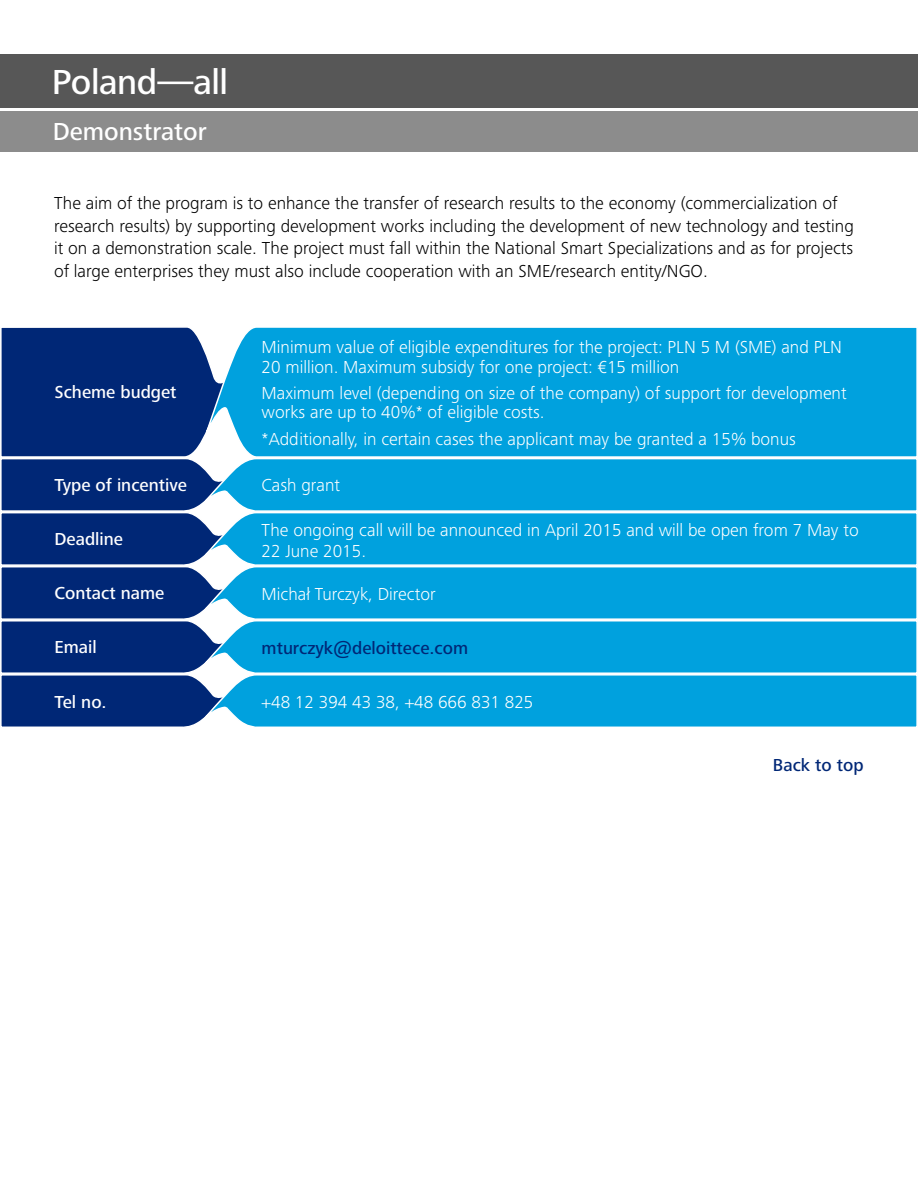
<style>
.page{position:relative;width:918px;height:1188px;background:#fff}
.page>*{position:absolute;margin:0;border:0;box-sizing:border-box;transform-origin:0 0}
.t1{font:500 36px "Frutiger Next Pro";letter-spacing:-.015em;color:#fff}
.t2{font:500 25.5px "Frutiger Next Pro";color:#fff}
.t3{font:300 18px/19.5px "Frutiger Next Pro";color:#fff}
.t4{font:300 18px/22.5px "Frutiger Next Pro";color:#000}
.t5{font:500 18px "Frutiger Next Pro";color:#fff}
.t6{font:500 18px "Frutiger Next Pro";color:#002776}
</style>
<div class="page">
<div style="left:0;top:54px;width:918px;height:54px;background:#575757"></div>
<div style="left:0;top:111px;width:918px;height:40px;background:#8c8c8c"></div>
<svg style="left:1px;top:327px;width:916px;height:400px;background:#128dca"></svg>
<h1 class="t1" style="left:52px;top:61px;width:178px">Poland—all</h1>
<h2 class="t2" style="left:53px;top:117px;width:156px">Demonstrator</h2>
<p class="t4" style="left:54px;top:192px;width:801px">The aim of the program is to enhance the transfer of research results to the economy (commercialization of research results) by supporting development works including the development of new technology and testing it on a demonstration scale. The project must fall within the National Smart Specializations and as for projects of large enterprises they must also include cooperation with an SME/research entity/NGO.</p>
<p class="t5" style="left:54px;top:382px;width:124px">Scheme budget</p>
<p class="t3" style="left:262px;top:337px;width:582px">Minimum value of eligible expenditures for the project: PLN 5 M (SME) and PLN<br>20 million. Maximum subsidy for one project: €15 million</p>
<p class="t3" style="left:262px;top:383px;width:587px">Maximum level (depending on size of the company) of support for development works are up to 40%* of eligible costs.</p>
<p class="t3" style="left:262px;top:429px;width:536px">*Additionally, in certain cases the applicant may be granted a 15% bonus</p>
<p class="t5" style="left:54px;top:475px;width:134px">Type of incentive</p>
<p class="t3" style="left:262px;top:476px;width:80px">Cash grant</p>
<p class="t5" style="left:54px;top:529px;width:70px">Deadline</p>
<p class="t3" style="left:262px;top:520px;width:599px;line-height:21px">The ongoing call will be announced in April 2015 and will be open from 7 May to<br>22 June 2015.</p>
<p class="t5" style="left:54px;top:583px;width:111px">Contact name</p>
<p class="t3" style="left:262px;top:584px;width:176px">Michał Turczyk, Director</p>
<p class="t5" style="left:54px;top:637px;width:44px">Email</p>
<p class="t6" style="left:262px;top:637px;width:208px">mturczyk@deloittece.com</p>
<p class="t5" style="left:54px;top:691px;width:54px">Tel no.</p>
<p class="t3" style="left:262px;top:692px;width:273px">+48 12 394 43 38, +48 666 831 825</p>
<p class="t6" style="left:773px;top:755px;width:92px">Back to top</p>
</div>
